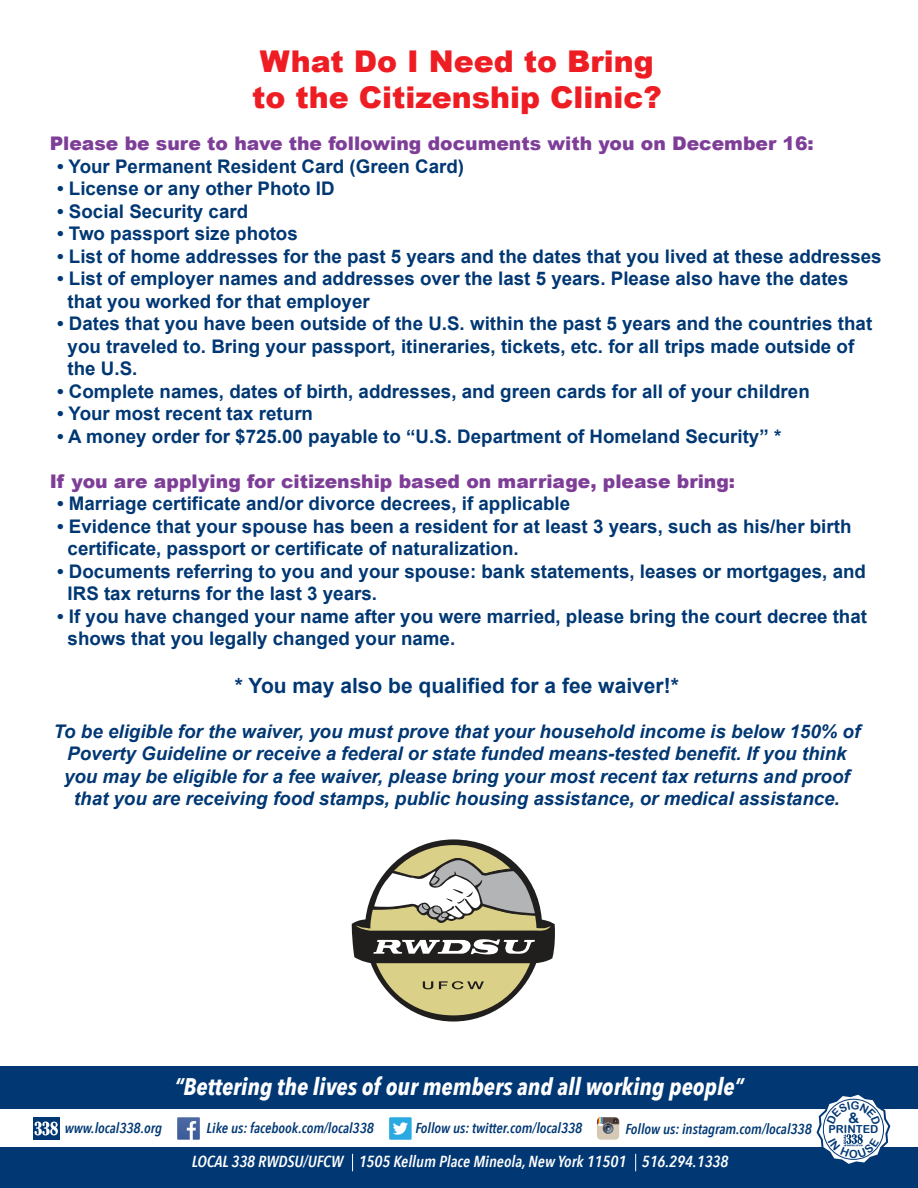
<style>
.page{position:relative;width:918px;height:1188px;background:#fff}
.page>*{position:absolute;margin:0;border:0;box-sizing:border-box;transform-origin:0 0}
.t1{font:900 30px/36px "Arial";color:#ee1d23}
.t2{font:italic 700 24px "Avenir Next Condensed";color:#fff}
.t3{font:700 21px "Arial";color:#013874}
.t4{font:700 18.75px/22.5px "Arial";color:#013874}
.t5{font:italic 700 18.75px/22.5px "Arial";color:#013874;text-align:center}
.t6{font:900 18.75px "Arial";color:#7e3e98}
.t7{font:italic 600 15.9px "Avenir Next Condensed";color:#fff}
.t8{font:italic 600 14.4px "Avenir Next Condensed";color:#013874}
.t9{font:14.4px "Arial Rounded MT Bold";color:#013874}
.t10{font:11.1px "Arial Rounded MT Bold";color:#013874}
.s1{font-style:inherit}
</style>
<div class="page">
<div style="left:0;top:1067px;width:918px;height:42px;background:#013874"></div>
<div style="left:0;top:1148px;width:918px;height:40px;background:#013874"></div>
<svg style="left:352px;top:1154px;width:1px;height:17px"></svg>
<svg style="left:635px;top:1154px;width:1px;height:17px"></svg>
<svg style="left:177px;top:1117px;width:23px;height:23px"></svg>
<svg style="left:389px;top:1117px;width:23px;height:23px"></svg>
<div style="left:33px;top:1117px;width:27px;height:23px;background:#013874"></div>
<svg style="left:34px;top:1122px;width:24px;height:13px"></svg>
<div style="left:597px;top:1117px;width:22px;height:23px;background:#d5c9b5;border-radius:4px"></div>
<div style="left:603px;top:1123px;width:10px;height:11px;border:1px solid #57585a;border-radius:50%"></div>
<svg style="left:597px;top:1117px;width:22px;height:16px"></svg>
<svg style="left:352px;top:839px;width:203px;height:183px"></svg>
<svg style="left:814px;top:1094px;width:80px;height:70px"></svg>
<h1 class="t1" style="left:252px;top:42px;width:411px">What Do I Need to Bring to the Citizenship Clinic?</h1>
<p class="t6" style="left:50px;top:130px;width:766px">Please be sure to have the following documents with you on <span class="s1">December 16</span>:</p>
<p class="t4" style="left:57px;top:155px;width:409px">• Your Permanent Resident Card (Green Card)</p>
<p class="t4" style="left:57px;top:178px;width:279px">• License or any other Photo ID</p>
<p class="t4" style="left:57px;top:200px;width:193px">• Social Security card</p>
<p class="t4" style="left:57px;top:223px;width:242px">• Two passport size photos</p>
<p class="t4" style="left:57px;top:245px;width:826px">• List of home addresses for the past 5 years and the dates that you lived at these addresses</p>
<p class="t4" style="left:68px;top:268px;width:782px;text-indent:-10px">• List of employer names and addresses over the last 5 years. Please also have the dates that you worked for that employer</p>
<p class="t4" style="left:68px;top:313px;width:806px;text-indent:-10px">• Dates that you have been outside of the U.S. within the past 5 years and the countries that you traveled to. Bring your passport, itineraries, tickets, etc. for all trips made outside of the U.S.</p>
<p class="t4" style="left:57px;top:380px;width:754px">• Complete names, dates of birth, addresses, and green cards for all of your children</p>
<p class="t4" style="left:57px;top:403px;width:257px">• Your most recent tax return</p>
<p class="t4" style="left:57px;top:425px;width:726px">• A money order for $<span class="s1">725</span>.00 payable to “U.S. Department of Homeland Security” *</p>
<p class="t6" style="left:50px;top:467px;width:687px">If you are applying for citizenship based on marriage, please bring:</p>
<p class="t4" style="left:57px;top:493px;width:515px">• Marriage certificate and/or divorce decrees, if applicable</p>
<p class="t4" style="left:68px;top:515px;width:785px;text-indent:-10px">• Evidence that your spouse has been a resident for at least 3 years, such as his/her birth certificate, passport or certificate of naturalization.</p>
<p class="t4" style="left:68px;top:560px;width:800px;text-indent:-10px">• Documents referring to you and your spouse: bank statements, leases or mortgages, and<br>IRS tax returns for the last 3 years.</p>
<p class="t4" style="left:68px;top:605px;width:801px;text-indent:-10px">• If you have changed your name after you were married, please bring the court decree that shows that you legally changed your name.</p>
<p class="t3" style="left:235px;top:671px;width:445px">* You may also be qualified for a fee waiver!*</p>
<p class="t5" style="left:54px;top:721px;width:808px">To be eligible for the waiver, you must prove that your household income is below 150% of Poverty Guideline or receive a federal or state funded means-tested benefit. If you think you may be eligible for a fee waiver, please bring your most recent tax returns and proof that you are receiving food stamps, public housing assistance, or medical assistance.</p>
<p class="t2" style="left:174px;top:1072px;width:571px">“Bettering the lives of our members and all working people”</p>
<p class="t8" style="left:65px;top:1119px;width:99px">www.local338.org</p>
<p class="t8" style="left:207px;top:1119px;width:169px">Like us: facebook.com/local338</p>
<p class="t8" style="left:415px;top:1119px;width:168px">Follow us: twitter.com/local338</p>
<p class="t8" style="left:625px;top:1121px;width:188px">Follow us: instagram.com/local338</p>
<p class="t7" style="left:192px;top:1152px;width:538px">LOCAL 338 RWDSU/UFCW 1505 Kellum Place Mineola, New York 11501 516.294.1338</p>
<p class="t9" style="left:848px;top:1109px;width:12px">&amp;</p>
<p class="t10" style="left:829px;top:1122px;width:51px">PRINTED</p>
</div>
